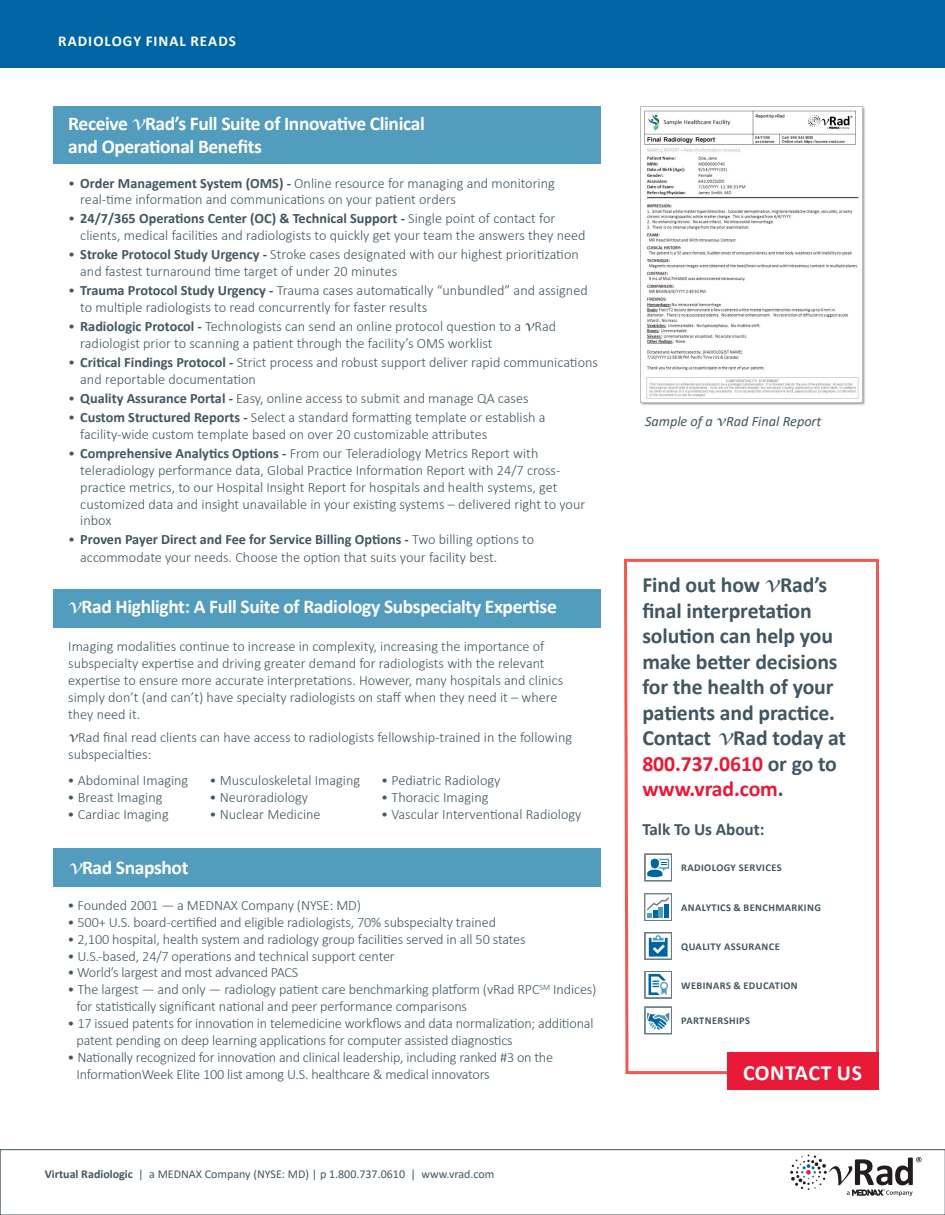
<style>
.page{position:relative;width:945px;height:1215px;background:#fff}
.page>*{position:absolute;margin:0;border:0;box-sizing:border-box;transform-origin:0 0}
.t1{font:700 21.75px/25.5px "Calibri";letter-spacing:-.005em;color:#425662}
.t2{font:700 21.75px "Calibri";letter-spacing:.03em;color:#fff}
.t3{font:700 19.5px/22.5px "Calibri";letter-spacing:-.02em;color:#fff}
.t4{font:700 17.25px "Calibri";letter-spacing:-.005em;color:#425662}
.main-large-light-hea{font:700 15px "Calibri";letter-spacing:.065em;color:#fff}
.t5{font:300 14.25px/16.8px "Calibri";color:#425662}
.t6{font:300 14.25px "Calibri";letter-spacing:-.02em;color:#425662}
.t7{font:italic 14.25px "Calibri";color:#425662}
.t8{font:12px "Calibri";color:#425662}
.t9{font:700 10.35px "Calibri";letter-spacing:.04em;color:#425662}
.s1{font-family:"Lucida Calligraphy";font-weight:400;font-style:italic}
.s2{font-weight:700}
.s3{font-family:"Lucida Calligraphy"}
.s4{color:#e91938}
</style>
<div class="page">
<div style="left:0;top:0;width:945px;height:68px;background:#0065a4"></div>
<div style="left:53px;top:106px;width:548px;height:58px;background:#529cbe"></div>
<div style="left:53px;top:589px;width:547px;height:38px;background:#529cbe"></div>
<div style="left:53px;top:848px;width:548px;height:38px;background:#529cbe"></div>
<svg style="left:624px;top:558px;width:255px;height:518px"></svg>
<div style="left:728px;top:1052px;width:151px;height:38px;background:#e91938"></div>
<div style="left:645px;top:894px;width:26px;height:26px;background:#fff"></div>
<div style="left:645px;top:894px;width:27px;height:27px;border:1px solid #687c88"></div>
<svg style="left:647px;top:897px;width:22px;height:21px"></svg>
<div style="left:645px;top:971px;width:27px;height:27px;border:1px solid #687c88"></div>
<svg style="left:649px;top:974px;width:19px;height:21px"></svg>
<div style="left:645px;top:932px;width:27px;height:28px;border:1px solid #687c88"></div>
<svg style="left:649px;top:935px;width:19px;height:22px"></svg>
<div style="left:645px;top:1007px;width:27px;height:27px;border:1px solid #687c88"></div>
<svg style="left:647px;top:1013px;width:22px;height:17px"></svg>
<svg style="left:790px;top:1155px;width:132px;height:41px"></svg>
<div style="left:0;top:1149px;width:945px;height:66px;border:1px solid #425662"></div>
<img style="left:640px;top:106px;width:225px;height:299px">
<p class="main-large-light-hea" style="left:58px;top:30px;width:179px">RADIOLOGY FINAL READS</p>
<p class="t3" style="left:68px;top:112px;width:358px">Receive <span class="s1">v</span>Rad’s Full Suite of Innovative Clinical and Operational Benefits</p>
<p class="t5" style="left:80px;top:174px;width:476px;text-indent:-12px">• <span class="s2">Order Management System (OMS) -</span> Online resource for managing and monitoring real-time information and communications on your patient orders</p>
<p class="t5" style="left:80px;top:210px;width:507px;text-indent:-12px">• <span class="s2">24/7/365 Operations Center (OC) &amp; Technical Support -</span> Single point of contact for clients, medical facilities and radiologists to quickly get your team the answers they need</p>
<p class="t5" style="left:80px;top:246px;width:500px;text-indent:-12px">• <span class="s2">Stroke Protocol Study Urgency -</span> Stroke cases designated with our highest prioritization and fastest turnaround time target of under 20 minutes</p>
<p class="t5" style="left:80px;top:282px;width:509px;text-indent:-12px">• <span class="s2">Trauma Protocol Study Urgency -</span> Trauma cases automatically “unbundled” and assigned to multiple radiologists to read concurrently for faster results</p>
<p class="t5" style="left:80px;top:318px;width:477px;text-indent:-12px">• <span class="s2">Radiologic Protocol -</span> Technologists can send an online protocol question to a <span class="s1">v</span>Rad radiologist prior to scanning a patient through the facility’s OMS worklist</p>
<p class="t5" style="left:80px;top:354px;width:519px;text-indent:-12px">• <span class="s2">Critical Findings Protocol -</span> Strict process and robust support deliver rapid communications and reportable documentation</p>
<p class="t5" style="left:68px;top:390px;width:462px">• <span class="s2">Quality Assurance Portal -</span> Easy, online access to submit and manage QA cases</p>
<p class="t5" style="left:80px;top:409px;width:467px;text-indent:-12px">• <span class="s2">Custom Structured Reports -</span> Select a standard formatting template or establish a facility-wide custom template based on over 20 customizable attributes</p>
<p class="t5" style="left:80px;top:445px;width:507px;text-indent:-12px">• <span class="s2">Comprehensive Analytics Options -</span> From our Teleradiology Metrics Report with teleradiology performance data, Global Practice Information Report with 24/7 cross&shy;practice metrics, to our Hospital Insight Report for hospitals and health systems, get customized data and insight unavailable in your existing systems – delivered right to your inbox</p>
<p class="t5" style="left:80px;top:531px;width:455px;line-height:18px;text-indent:-12px">• <span class="s2">Proven Payer Direct and Fee for Service Billing Options -</span> Two billing options to accommodate your needs. Choose the option that suits your facility best.</p>
<p class="t3" style="left:68px;top:595px;width:490px"><span class="s1">v</span>Rad Highlight: A Full Suite of Radiology Subspecialty Expertise</p>
<p class="t5" style="left:68px;top:638px;width:497px">Imaging modalities continue to increase in complexity, increasing the importance of subspecialty expertise and driving greater demand for radiologists with the relevant expertise to ensure more accurate interpretations. However, many hospitals and clinics simply don’t (and can’t) have specialty radiologists on staff when they need it – where they need it.</p>
<p class="t5" style="left:68px;top:729px;width:505px"><span class="s1">v</span>Rad final read clients can have access to radiologists fellowship-trained in the following subspecialties:</p>
<p class="t5" style="left:67px;top:772px;width:122px">• Abdominal Imaging</p>
<p class="t5" style="left:67px;top:789px;width:97px">• Breast Imaging</p>
<p class="t5" style="left:67px;top:806px;width:103px">• Cardiac Imaging</p>
<p class="t5" style="left:209px;top:772px;width:152px">• Musculoskeletal Imaging</p>
<p class="t5" style="left:209px;top:789px;width:100px">• Neuroradiology</p>
<p class="t5" style="left:209px;top:806px;width:113px">• Nuclear Medicine</p>
<p class="t5" style="left:381px;top:772px;width:121px">• Pediatric Radiology</p>
<p class="t5" style="left:381px;top:789px;width:109px">• Thoracic Imaging</p>
<p class="t5" style="left:381px;top:806px;width:202px">• Vascular Interventional Radiology</p>
<p class="t7" style="left:645px;top:412px;width:178px">Sample of a <span class="s3">v</span>Rad Final Report</p>
<p class="t1" style="left:642px;top:571px;width:205px">Find out how <span class="s1">v</span>Rad’s final interpretation solution can help you make better decisions for the health of your patients and practice.<br>Contact <span class="s1">v</span>Rad today at<br><span class="s4">800.737.0610</span> or go to <span class="s4">www.vrad.com</span>.</p>
<p class="t4" style="left:642px;top:818px;width:124px">Talk To Us About:</p>
<p class="t3" style="left:69px;top:855px;width:121px"><span class="s1">v</span>Rad Snapshot</p>
<p class="t9" style="left:681px;top:861px;width:102px">RADIOLOGY SERVICES</p>
<p class="t5" style="left:68px;top:897px;width:295px">• Founded 2001 — a MEDNAX Company (NYSE: MD)</p>
<p class="t5" style="left:68px;top:914px;width:430px">• 500+ U.S. board-certified and eligible radiologists, 70% subspecialty trained</p>
<p class="t5" style="left:68px;top:930px;width:460px">• 2,100 hospital, health system and radiology group facilities served in all 50 states</p>
<p class="t5" style="left:68px;top:947px;width:329px">• U.S.-based, 24/7 operations and technical support center</p>
<p class="t6" style="left:68px;top:964px;width:232px">• World’s largest and most advanced PACS</p>
<p class="t5" style="left:76px;top:981px;width:522px;text-indent:-9px">• The largest — and only — radiology patient care benchmarking platform (vRad RPC<sup>SM</sup> Indices) for statistically significant national and peer performance comparisons</p>
<p class="t5" style="left:76px;top:1015px;width:519px;text-indent:-9px">• 17 issued patents for innovation in telemedicine workflows and data normalization; additional patent pending on deep learning applications for computer assisted diagnostics</p>
<p class="t5" style="left:76px;top:1049px;width:478px;text-indent:-9px">• Nationally recognized for innovation and clinical leadership, including ranked #3 on the<br>InformationWeek Elite 100 list among U.S. healthcare &amp; medical innovators</p>
<p class="t8" style="left:45px;top:1166px;width:451px"><span class="s2">Virtual Radiologic</span> | a MEDNAX Company (NYSE: MD) | p 1.800.737.0610 | www.vrad.com</p>
<p class="t9" style="left:681px;top:900px;width:141px">ANALYTICS &amp; BENCHMARKING</p>
<p class="t9" style="left:681px;top:939px;width:100px">QUALITY ASSURANCE</p>
<p class="t9" style="left:681px;top:978px;width:118px">WEBINARS &amp; EDUCATION</p>
<p class="t9" style="left:681px;top:1014px;width:70px">PARTNERSHIPS</p>
<p class="t2" style="left:743px;top:1057px;width:121px">CONTACT US</p>
</div>
